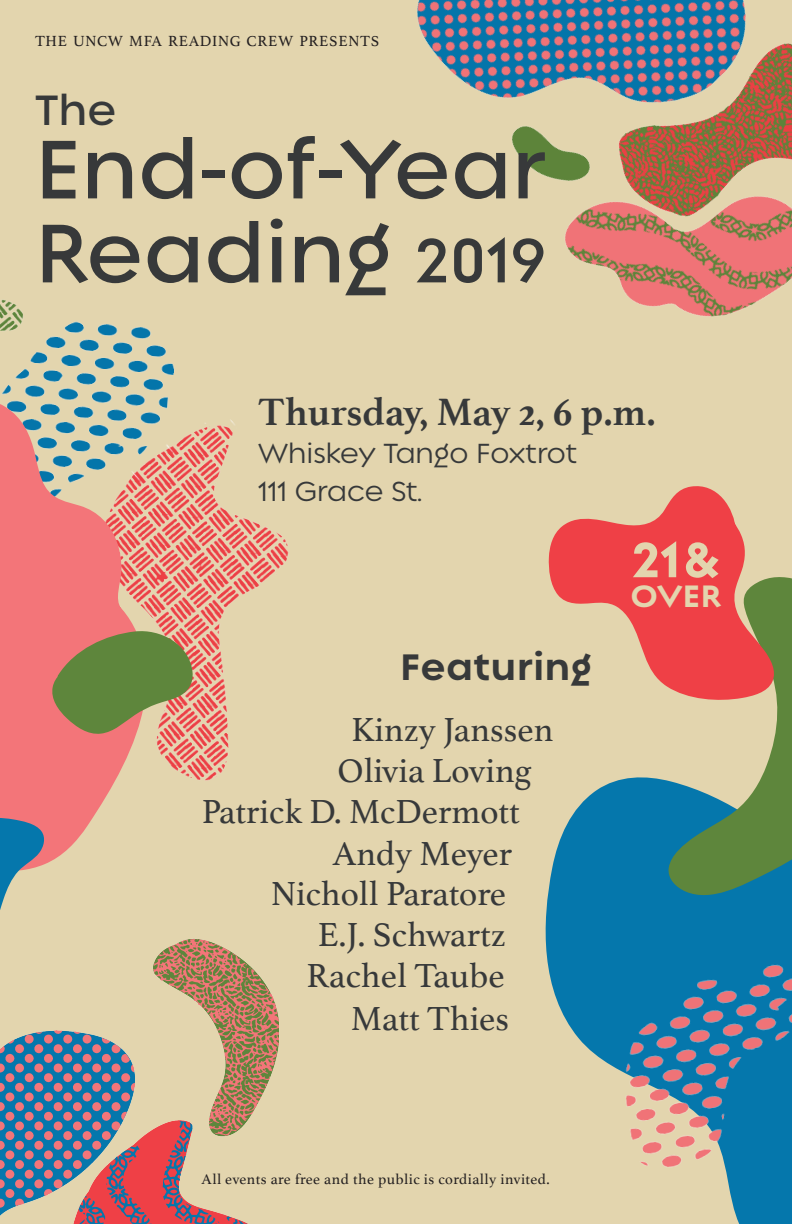
<style>
.page{position:relative;width:792px;height:1224px;background:#e3d5ae}
.page>*{position:absolute;margin:0;border:0;box-sizing:border-box;transform-origin:0 0}
.t1{font:600 90px "Regulator Nova";color:#37393a}
.t2{font:700 53.9px "Regulator Nova";color:#e3d5ae}
.t3{font:600 46px "Regulator Nova";color:#37393a}
.t4{font:700 40px "Athelas";letter-spacing:-.01em;color:#37393a}
.t5{font:700 40px "Regulator Nova";color:#37393a}
.t6{font:35px "Athelas";color:#37393a}
.t7{font:700 33.6px "Regulator Nova";color:#e3d5ae}
.t8{font:500 30px "Regulator Nova";color:#37393a}
.t9{font:15.4px "Athelas";letter-spacing:.045em;color:#231f20}
.t10{font:15px "Athelas";letter-spacing:.03em;color:#231f20}
.s1{font-size:68px}
</style>
<div class="page">
<svg style="left:545px;top:777px;width:247px;height:268px;fill:#0577ac"></svg>
<img style="left:417px;top:0;width:375px;height:317px">
<svg style="left:667px;top:577px;width:125px;height:325px"></svg>
<img style="left:0;top:300px;width:289px;height:480px">
<img style="left:0;top:941px;width:278px;height:283px">
<img style="left:585px;top:930px;width:207px;height:294px">
<svg style="left:548px;top:486px;width:229px;height:216px;fill:#ef4046"></svg>
<svg style="left:0;top:354px;width:209px;height:609px"></svg>
<p class="t9" style="left:35px;top:29px;width:346px">THE UNCW MFA READING CREW PRESENTS</p>
<p class="t3" style="left:35px;top:84px;width:83px">The</p>
<p class="t1" style="left:35px;top:118px;width:513px">End-of-Year</p>
<p class="t1" style="left:35px;top:202px;width:513px">Reading <span class="s1">2019</span></p>
<p class="t4" style="left:258px;top:380px;width:399px">Thursday, May 2, 6 p.m.</p>
<p class="t8" style="left:258px;top:437px;width:320px">Whiskey Tango Foxtrot</p>
<p class="t8" style="left:258px;top:475px;width:166px">111 Grace St.</p>
<p class="t5" style="left:400px;top:643px;width:194px">Featuring</p>
<p class="t6" style="left:351px;top:701px;width:204px">Kinzy Janssen</p>
<p class="t6" style="left:338px;top:743px;width:196px">Olivia Loving</p>
<p class="t6" style="left:202px;top:783px;width:320px">Patrick D. McDermott</p>
<p class="t6" style="left:332px;top:825px;width:181px">Andy Meyer</p>
<p class="t6" style="left:271px;top:865px;width:236px">Nicholl Paratore</p>
<p class="t6" style="left:318px;top:907px;width:190px">E.J. Schwartz</p>
<p class="t6" style="left:306px;top:948px;width:200px">Rachel Taube</p>
<p class="t6" style="left:351px;top:990px;width:160px">Matt Thies</p>
<p class="t2" style="left:632px;top:528px;width:90px">21&amp;</p>
<p class="t7" style="left:630px;top:576px;width:93px">OVER</p>
<p class="t10" style="left:202px;top:1167px;width:350px">All events are free and the public is cordially invited.</p>
</div>
